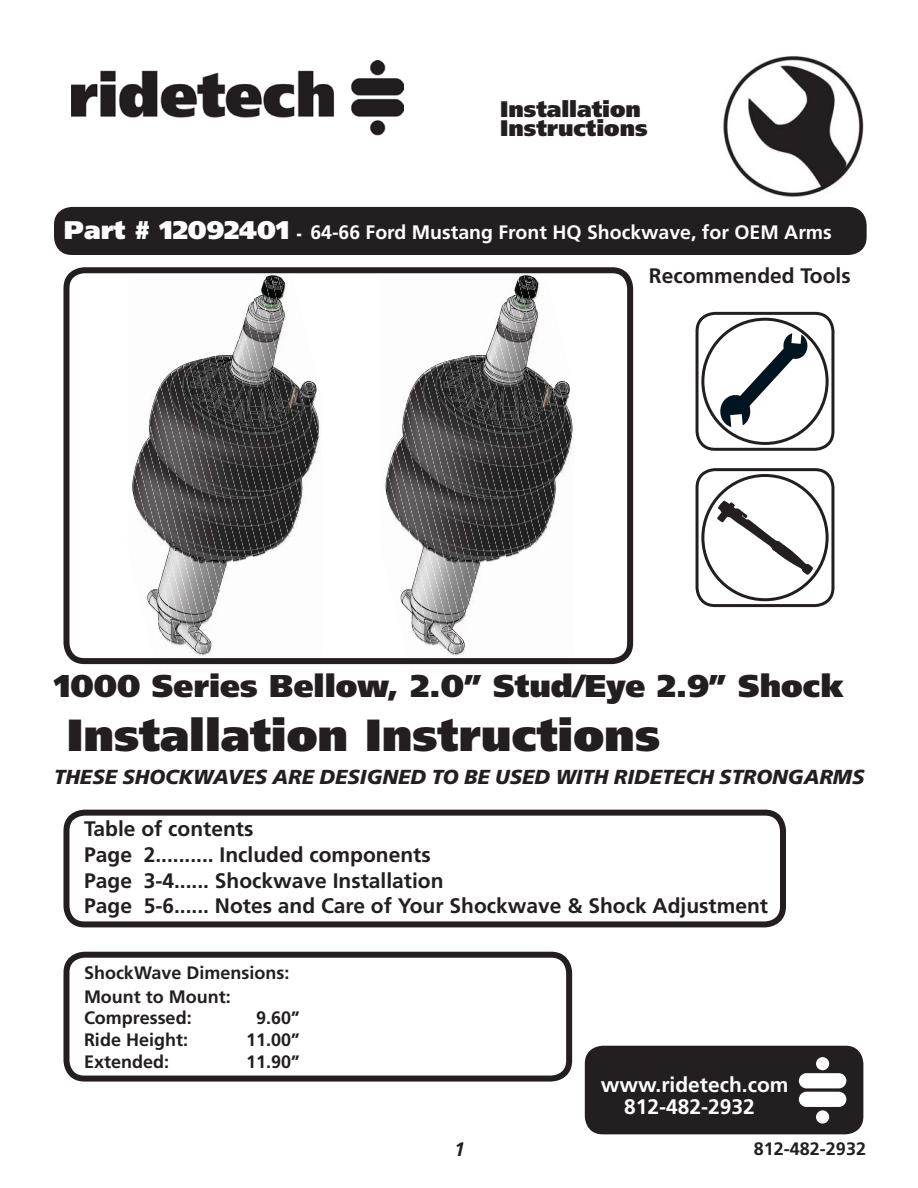
<style>
.page{position:relative;width:918px;height:1188px;background:#fff}
.page>*{position:absolute;margin:0;border:0;box-sizing:border-box;transform-origin:0 0}
.t1{font:900 45px "Frutiger";color:#231f20}
.t2{font:900 31.5px "Frutiger";color:#231f20}
.t3{font:900 22.5px/19.5px "Frutiger";color:#231f20}
.t4{font:700 21px/25.7px "Frutiger";color:#231f20}
.t5{font:700 21px "Frutiger";color:#fff}
.t6{font:italic 900 20.25px "Frutiger";color:#231f20}
.t7{font:700 19.5px "Frutiger";color:#fff}
.t8{font:italic 700 19.5px "Frutiger";color:#231f20}
.t9{font:700 18px/23.4px "Frutiger";color:#231f20}
.s1{font-weight:900;font-size:25.5px}
.s2{font-weight:900;font-size:15px}
</style>
<div class="page">
<img style="left:723px;top:56px;width:140px;height:141px">
<img style="left:72px;top:61px;width:331px;height:75px">
<div style="left:696px;top:468px;width:138px;height:139px;border:3px solid #231f20;border-radius:18px"></div>
<svg style="left:717px;top:501px;width:96px;height:74px"></svg>
<div style="left:701px;top:474px;width:128px;height:127px;border:3px solid #231f20;border-radius:50%"></div>
<div style="left:585px;top:1046px;width:278px;height:88px;background:#231f20;border-radius:18px"></div>
<div style="left:799px;top:1073px;width:47px;height:15px;background:#fff;border-radius:8px"></div>
<div style="left:799px;top:1092px;width:47px;height:15px;background:#fff;border-radius:8px"></div>
<div style="left:816px;top:1057px;width:13px;height:13px;background:#fff;border-radius:50%"></div>
<div style="left:816px;top:1110px;width:13px;height:14px;background:#fff;border-radius:50%"></div>
<div style="left:696px;top:312px;width:138px;height:139px;border:3px solid #231f20;border-radius:18px"></div>
<div style="left:701px;top:318px;width:128px;height:127px;border:3px solid #231f20;border-radius:50%"></div>
<svg style="left:719px;top:333px;width:90px;height:94px"></svg>
<div style="left:54px;top:207px;width:813px;height:48px;background:#231f20;border-radius:18px"></div>
<div style="left:63px;top:810px;width:723px;height:117px;border:6px solid #231f20;border-radius:18px"></div>
<div style="left:63px;top:952px;width:509px;height:130px;border:6px solid #231f20;border-radius:18px"></div>
<svg style="left:402px;top:282px;width:170px;height:372px"></svg>
<img style="left:531px;top:278px;width:7px;height:17px">
<img style="left:518px;top:275px;width:13px;height:20px">
<svg style="left:515px;top:275px;width:10px;height:18px"></svg>
<img style="left:509px;top:295px;width:33px;height:44px">
<img style="left:504px;top:298px;width:36px;height:41px">
<img style="left:500px;top:304px;width:34px;height:35px">
<img style="left:496px;top:315px;width:30px;height:24px">
<img style="left:492px;top:328px;width:31px;height:11px">
<img style="left:488px;top:339px;width:54px;height:201px">
<img style="left:482px;top:350px;width:20px;height:73px">
<img style="left:477px;top:355px;width:11px;height:34px">
<img style="left:469px;top:355px;width:8px;height:10px">
<img style="left:462px;top:356px;width:11px;height:9px">
<img style="left:455px;top:357px;width:16px;height:8px">
<img style="left:449px;top:359px;width:20px;height:6px">
<img style="left:442px;top:360px;width:18px;height:5px">
<img style="left:436px;top:362px;width:18px;height:3px">
<img style="left:430px;top:365px;width:56px;height:198px">
<img style="left:424px;top:368px;width:56px;height:208px">
<img style="left:419px;top:373px;width:57px;height:216px">
<img style="left:414px;top:378px;width:59px;height:224px">
<img style="left:409px;top:385px;width:60px;height:228px">
<img style="left:406px;top:395px;width:59px;height:12px">
<img style="left:403px;top:407px;width:62px;height:245px">
<img style="left:400px;top:423px;width:61px;height:231px">
<img style="left:395px;top:440px;width:60px;height:214px">
<img style="left:391px;top:448px;width:55px;height:201px">
<svg style="left:431px;top:472px;width:7px;height:171px"></svg>
<img style="left:388px;top:459px;width:49px;height:181px">
<img style="left:384px;top:472px;width:47px;height:171px">
<img style="left:387px;top:496px;width:37px;height:145px">
<img style="left:400px;top:591px;width:15px;height:42px">
<svg style="left:559px;top:382px;width:11px;height:13px"></svg>
<svg style="left:446px;top:632px;width:16px;height:12px"></svg>
<svg style="left:210px;top:673px;width:111px;height:1px"></svg>
<svg style="left:170px;top:275px;width:148px;height:379px"></svg>
<img style="left:278px;top:276px;width:7px;height:2px">
<img style="left:278px;top:278px;width:7px;height:17px">
<img style="left:265px;top:275px;width:13px;height:20px">
<img style="left:261px;top:280px;width:10px;height:15px">
<img style="left:255px;top:295px;width:34px;height:118px">
<img style="left:250px;top:298px;width:37px;height:41px">
<img style="left:246px;top:304px;width:35px;height:35px">
<img style="left:243px;top:315px;width:30px;height:24px">
<img style="left:239px;top:328px;width:29px;height:11px">
<img style="left:234px;top:339px;width:54px;height:201px">
<img style="left:229px;top:350px;width:21px;height:74px">
<img style="left:224px;top:355px;width:11px;height:35px">
<img style="left:215px;top:355px;width:9px;height:10px">
<img style="left:209px;top:356px;width:11px;height:9px">
<img style="left:202px;top:357px;width:16px;height:8px">
<img style="left:196px;top:359px;width:16px;height:6px">
<img style="left:189px;top:360px;width:18px;height:5px">
<img style="left:183px;top:362px;width:13px;height:3px">
<img style="left:177px;top:365px;width:56px;height:198px">
<img style="left:171px;top:368px;width:56px;height:208px">
<img style="left:165px;top:373px;width:58px;height:216px">
<img style="left:160px;top:378px;width:59px;height:224px">
<img style="left:156px;top:385px;width:60px;height:228px">
<img style="left:152px;top:395px;width:60px;height:12px">
<img style="left:149px;top:407px;width:63px;height:245px">
<img style="left:147px;top:423px;width:61px;height:231px">
<img style="left:142px;top:440px;width:59px;height:214px">
<img style="left:138px;top:448px;width:55px;height:201px">
<img style="left:134px;top:459px;width:50px;height:184px">
<img style="left:132px;top:472px;width:46px;height:171px">
<img style="left:133px;top:496px;width:37px;height:145px">
<img style="left:147px;top:591px;width:14px;height:42px">
<svg style="left:305px;top:382px;width:11px;height:13px"></svg>
<svg style="left:193px;top:632px;width:16px;height:12px"></svg>
<div style="left:63px;top:267px;width:570px;height:397px;border:6px solid #231f20;border-radius:18px"></div>
<p class="t3" style="left:500px;top:101px;width:149px">Installation<br>Instructions</p>
<p class="t7" style="left:64px;top:225px;width:770px"><span class="s1">Part # 12092401</span> <span class="s2">-</span> 64-66 Ford Mustang Front HQ Shockwave, for OEM Arms</p>
<p class="t4" style="left:649px;top:265px;width:203px">Recommended Tools</p>
<h2 class="t2" style="left:54px;top:673px;width:791px">1000 Series Bellow, 2.0” Stud/Eye 2.9” Shock</h2>
<h1 class="t1" style="left:67px;top:717px;width:595px">Installation Instructions</h1>
<p class="t6" style="left:54px;top:769px;width:812px">THESE SHOCKWAVES ARE DESIGNED TO BE USED WITH RIDETECH STRONGARMS</p>
<p class="t4" style="left:84px;top:817px;width:685px">Table of contents<br>Page 2.......... Included components<br>Page 3-4...... Shockwave Installation<br>Page 5-6...... Notes and Care of Your Shockwave &amp; Shock Adjustment</p>
<p class="t9" style="left:84px;top:963px;width:207px">ShockWave Dimensions:<br>Mount to Mount:</p>
<p class="t9" style="left:84px;top:1008px;width:109px">Compressed:</p>
<p class="t9" style="left:256px;top:1008px;width:45px">9.60”</p>
<p class="t9" style="left:84px;top:1030px;width:106px">Ride Height:</p>
<p class="t9" style="left:246px;top:1030px;width:55px">11.00”</p>
<p class="t9" style="left:84px;top:1051px;width:87px">Extended:</p>
<p class="t9" style="left:246px;top:1051px;width:55px">11.90”</p>
<p class="t5" style="left:601px;top:1076px;width:189px">www.ridetech.com</p>
<p class="t5" style="left:624px;top:1098px;width:132px">812-482-2932</p>
<p class="t8" style="left:454px;top:1142px;width:12px">1</p>
<p class="t9" style="left:754px;top:1138px;width:114px">812-482-2932</p>
</div>
